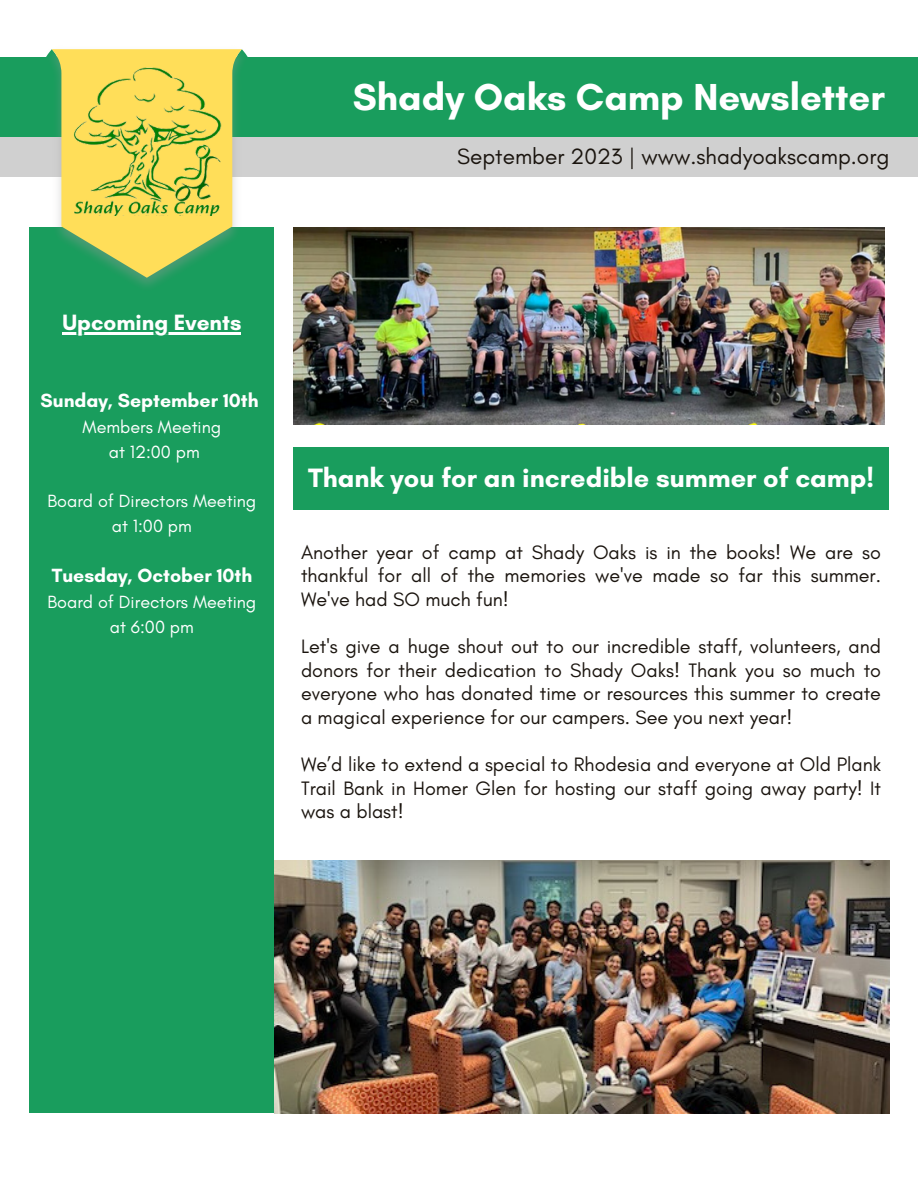
<style>
.page{position:relative;width:918px;height:1188px;background:#fff}
.page>*{position:absolute;margin:0;border:0;box-sizing:border-box;transform-origin:0 0}
.t1{font:700 38.25px "Glacial Indifference";color:#fff}
.t2{font:700 27px "Glacial Indifference";color:#fff}
.t3{font:22.65px "Glacial Indifference";color:#1a140e}
.t4{font:700 22.5px "Glacial Indifference";color:#fff}
.t5{font:19.8px/23.7px "Glacial Indifference";color:#1a140e;text-align:justify}
.t6{font:700 19.5px "Glacial Indifference";color:#fff}
.t7{font:18px/24.8px "Glacial Indifference";color:#fff;text-align:center}
</style>
<div class="page">
<div style="left:0;top:57px;width:918px;height:80px;background:#199d5d"></div>
<div style="left:30px;top:227px;width:244px;height:886px;background:#199d5d"></div>
<div style="left:0;top:137px;width:918px;height:40px;background:#d0d0d0"></div>
<img style="left:29px;top:227px;width:136px;height:83px">
<svg style="left:39px;top:49px;width:209px;height:229px"></svg>
<div style="left:293px;top:447px;width:596px;height:62px;background:#199d5d"></div>
<img style="left:73px;top:67px;width:148px;height:149px">
<img style="left:293px;top:227px;width:592px;height:197px">
<img style="left:275px;top:860px;width:614px;height:253px">
<hr style="left:63px;top:332px;width:178px;height:2px;background:#fff">
<p class="t1" style="left:353px;top:73px;width:534px">Shady Oaks Camp Newsletter</p>
<p class="t3" style="left:457px;top:143px;width:434px">September 2023 | www.shadyoakscamp.org</p>
<p class="t4" style="left:63px;top:308px;width:180px">Upcoming Events</p>
<p class="t6" style="left:40px;top:388px;width:220px">Sunday, September 10th</p>
<p class="t7" style="left:83px;top:414px;width:140px">Members Meeting</p>
<p class="t7" style="left:109px;top:439px;width:93px">at 12:00 pm</p>
<p class="t7" style="left:48px;top:488px;width:210px">Board of Directors Meeting at 1:00 pm</p>
<p class="t6" style="left:52px;top:564px;width:202px">Tuesday, October 10th</p>
<p class="t7" style="left:48px;top:590px;width:210px">Board of Directors Meeting at 6:00 pm</p>
<p class="t2" style="left:308px;top:461px;width:568px">Thank you for an incredible summer of camp!</p>
<p class="t5" style="left:301px;top:540px;width:582px">Another year of camp at Shady Oaks is in the books! We are so thankful for all of the memories we've made so far this summer.<br>We've had SO much fun!</p>
<p class="t5" style="left:301px;top:634px;width:582px">Let's give a huge shout out to our incredible staff, volunteers, and donors for their dedication to Shady Oaks! Thank you so much to everyone who has donated time or resources this summer to create a magical experience for our campers. See you next year!</p>
<p class="t5" style="left:301px;top:752px;width:582px">We’d like to extend a special to Rhodesia and everyone at Old Plank Trail Bank in Homer Glen for hosting our staff going away party! It was a blast!</p>
</div>
